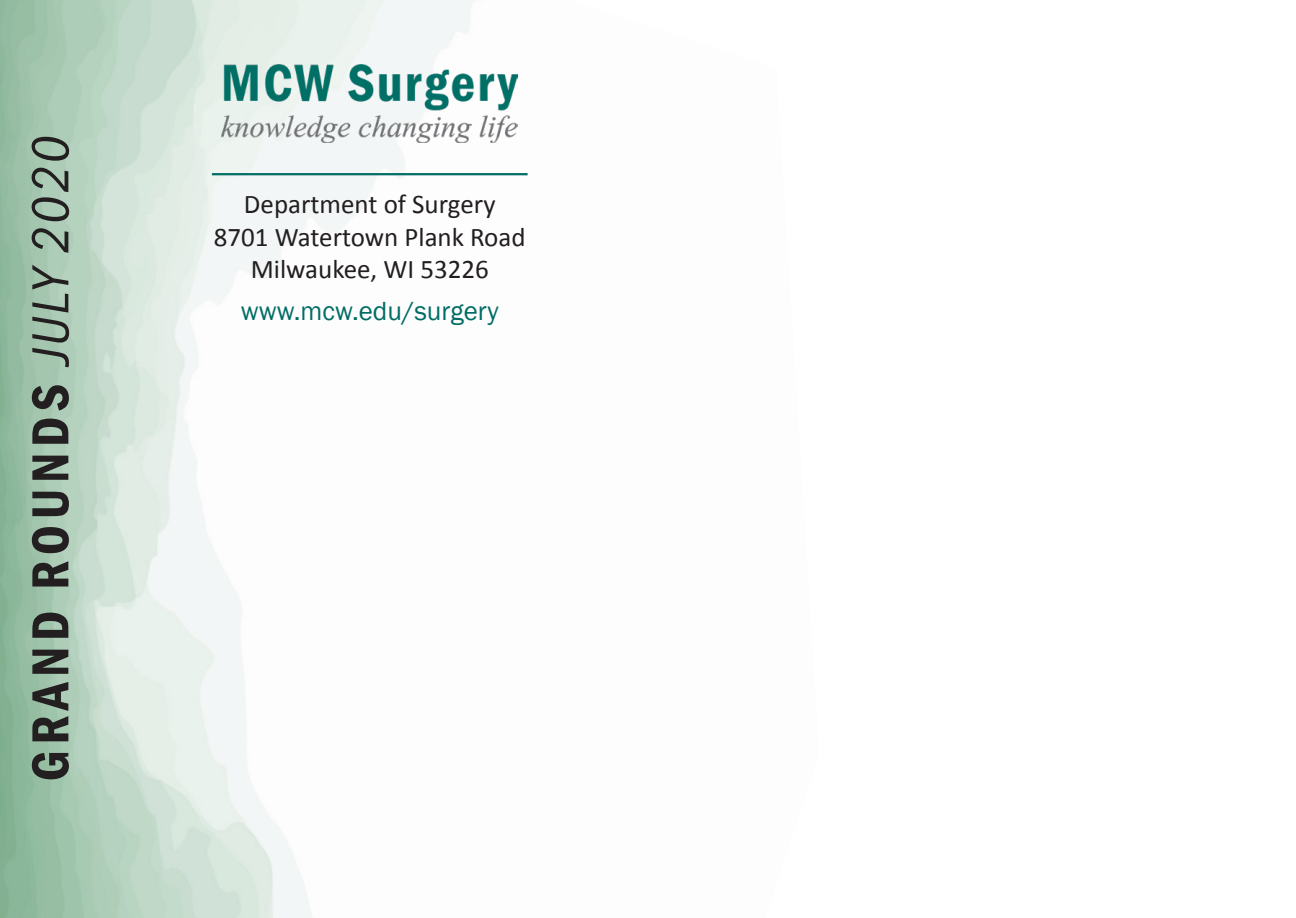
<style>
.page{position:relative;width:1296px;height:918px;background:#fff}
.page>*{position:absolute;margin:0;border:0;box-sizing:border-box;transform-origin:0 0}
.t1{font:600 condensed 54px "Franklin Gothic";letter-spacing:.1em;color:#231f20}
.t2{font:27px "Calibri";color:#231f20}
.t3{font:27px "Franklin Gothic";color:#006c64}
.s1{font-family:"Franklin Gothic URW Con Boo Ita";font-weight:400;font-stretch:normal}
</style>
<div class="page">
<img style="left:222px;top:64px;width:296px;height:79px">
<hr style="left:212px;top:173px;width:316px;height:2px;background:#006c64">
<p class="t1" style="left:14px;top:781px;width:647px;rotate:-90deg">GRAND ROUNDS <span class="s1">JULY 2020</span></p>
<p class="t2" style="left:244px;top:187px;width:253px">Department of Surgery</p>
<p class="t2" style="left:214px;top:220px;width:313px">8701 Watertown Plank Road</p>
<p class="t2" style="left:251px;top:252px;width:240px">Milwaukee, WI 53226</p>
<p class="t3" style="left:241px;top:294px;width:259px">www.mcw.edu/surgery</p>
</div>
